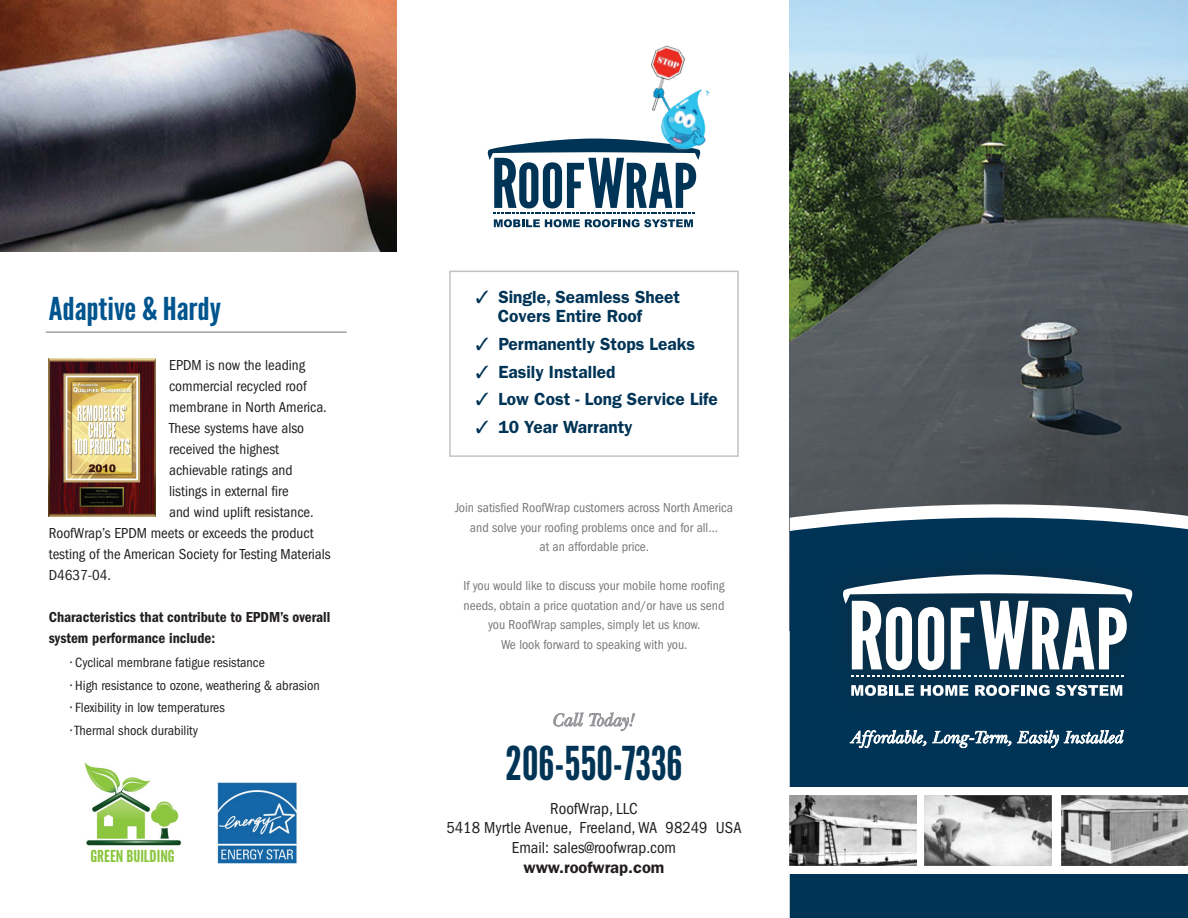
<style>
.page{position:relative;width:1188px;height:918px;background:#fff}
.page>*{position:absolute;margin:0;border:0;box-sizing:border-box;transform-origin:0 0}
.t1{font:46.5px "League Gothic";color:#003456}
.t2{font:31.5px "League Gothic";color:#01558f;scale:1.16 1}
.t3{font:italic 18px "Baskerville BT";color:#939598}
.t4{font:600 17.7px/19px "Franklin Gothic";color:#003456}
.t5{font:italic 17.25px "Baskerville BT";color:#fff}
.t6{font:condensed 16.5px/19.8px "Franklin Gothic";color:#231f20;text-align:center}
.t7{font:600 16.5px "Franklin Gothic";color:#231f20}
.t8{font:16.5px "League Gothic";color:#8bc63f;scale:1.16 1}
.t9{font:condensed 15px "Franklin Gothic";color:#231f20}
.t10{font:600 condensed 15px/21px "Franklin Gothic";color:#231f20}
.t11{font:condensed 13.8px "Franklin Gothic";color:#231f20}
.t12{font:condensed 13.5px/19.5px "Franklin Gothic";color:#76787b;text-align:center}
</style>
<div class="page">
<img style="left:790px;top:0;width:398px;height:488px">
<svg style="left:790px;top:488px;width:398px;height:13px;background:#494e52"></svg>
<svg style="left:790px;top:501px;width:398px;height:417px;background:#1a4764"></svg>
<div style="left:790px;top:787px;width:398px;height:87px;background:#fff"></div>
<img style="left:789px;top:795px;width:128px;height:71px">
<img style="left:924px;top:795px;width:128px;height:71px">
<img style="left:1062px;top:795px;width:126px;height:71px">
<svg style="left:849px;top:730px;width:275px;height:51px;background:#1b4a68"></svg>
<div style="left:819px;top:550px;width:337px;height:171px;background:#003354"></div>
<svg style="left:851px;top:685px;width:37px;height:11px"></svg>
<hr style="left:889px;top:685px;width:4px;height:11px;background:#fff">
<svg style="left:895px;top:685px;width:19px;height:11px"></svg>
<svg style="left:921px;top:685px;width:47px;height:11px"></svg>
<svg style="left:975px;top:685px;width:75px;height:11px"></svg>
<svg style="left:1056px;top:685px;width:66px;height:11px"></svg>
<svg style="left:843px;top:574px;width:290px;height:103px"></svg>
<div style="left:449px;top:271px;width:290px;height:186px;background:#fff;border:2px solid #c1c2c4"></div>
<svg style="left:553px;top:712px;width:82px;height:20px"></svg>
<svg style="left:494px;top:219px;width:199px;height:8px"></svg>
<svg style="left:487px;top:139px;width:210px;height:74px"></svg>
<img style="left:619px;top:45px;width:91px;height:115px">
<img style="left:0;top:0;width:397px;height:252px">
<img style="left:49px;top:359px;width:107px;height:157px">
<hr style="left:46px;top:331px;width:301px;height:2px;background:#a0a1a5">
<img style="left:84px;top:762px;width:98px;height:84px">
<img style="left:217px;top:782px;width:80px;height:82px">
<h2 class="t2" style="left:49px;top:290px;width:150px">Adaptive &amp; Hardy</h2>
<p class="t9" style="left:169px;top:357px;width:138px">EPDM is now the leading</p>
<p class="t9" style="left:169px;top:378px;width:139px">commercial recycled roof</p>
<p class="t9" style="left:169px;top:399px;width:159px">membrane in North America.</p>
<p class="t9" style="left:169px;top:420px;width:137px">These systems have also</p>
<p class="t9" style="left:169px;top:441px;width:111px">received the highest</p>
<p class="t9" style="left:169px;top:462px;width:125px">achievable ratings and</p>
<p class="t9" style="left:169px;top:483px;width:121px">listings in external fire</p>
<p class="t9" style="left:169px;top:504px;width:146px">and wind uplift resistance.</p>
<p class="t9" style="left:49px;top:525px;width:266px">RoofWrap’s EPDM meets or exceeds the product</p>
<p class="t9" style="left:49px;top:546px;width:283px">testing of the American Society for Testing Materials</p>
<p class="t9" style="left:49px;top:567px;width:64px">D4637-04.</p>
<p class="t10" style="left:49px;top:607px;width:283px">Characteristics that contribute to EPDM’s overall system performance include:</p>
<p class="t11" style="left:70px;top:655px;width:196px">• Cyclical membrane fatigue resistance</p>
<p class="t11" style="left:70px;top:677px;width:251px">• High resistance to ozone, weathering &amp; abrasion</p>
<p class="t11" style="left:70px;top:700px;width:156px">• Flexibility in low temperatures</p>
<p class="t11" style="left:70px;top:722px;width:129px">• Thermal shock durability</p>
<p class="t8" style="left:90px;top:846px;width:74px">GREEN BUILDING</p>
<h3 class="t4" style="left:498px;top:288px;width:184px;text-indent:-22px">✓ Single, Seamless Sheet<br>Covers Entire Roof</h3>
<h3 class="t4" style="left:476px;top:334px;width:221px">✓ Permanently Stops Leaks</h3>
<h3 class="t4" style="left:476px;top:362px;width:141px">✓ Easily Installed</h3>
<h3 class="t4" style="left:476px;top:390px;width:244px">✓ Low Cost - Long Service Life</h3>
<h3 class="t4" style="left:476px;top:417px;width:158px">✓ 10 Year Warranty</h3>
<p class="t12" style="left:455px;top:498px;width:279px">Join satisfied RoofWrap customers across North America and solve your roofing problems once and for all…<br>at an affordable price.</p>
<p class="t12" style="left:463px;top:576px;width:263px">If you would like to discuss your mobile home roofing needs, obtain a price quotation and/or have us send you RoofWrap samples, simply let us know.<br>We look forward to speaking with you.</p>
<h3 class="t3" style="left:553px;top:709px;width:84px">Call Today!</h3>
<h1 class="t1" style="left:505px;top:736px;width:179px">206-550-7336</h1>
<p class="t6" style="left:446px;top:798px;width:297px">RoofWrap, LLC<br>5418 Myrtle Avenue, Freeland, WA 98249 USA<br>Email: sales@roofwrap.com</p>
<p class="t7" style="left:524px;top:858px;width:142px">www.roofwrap.com</p>
<p class="t5" style="left:851px;top:727px;width:274px">Affordable, Long-Term, Easily Installed</p>
</div>
